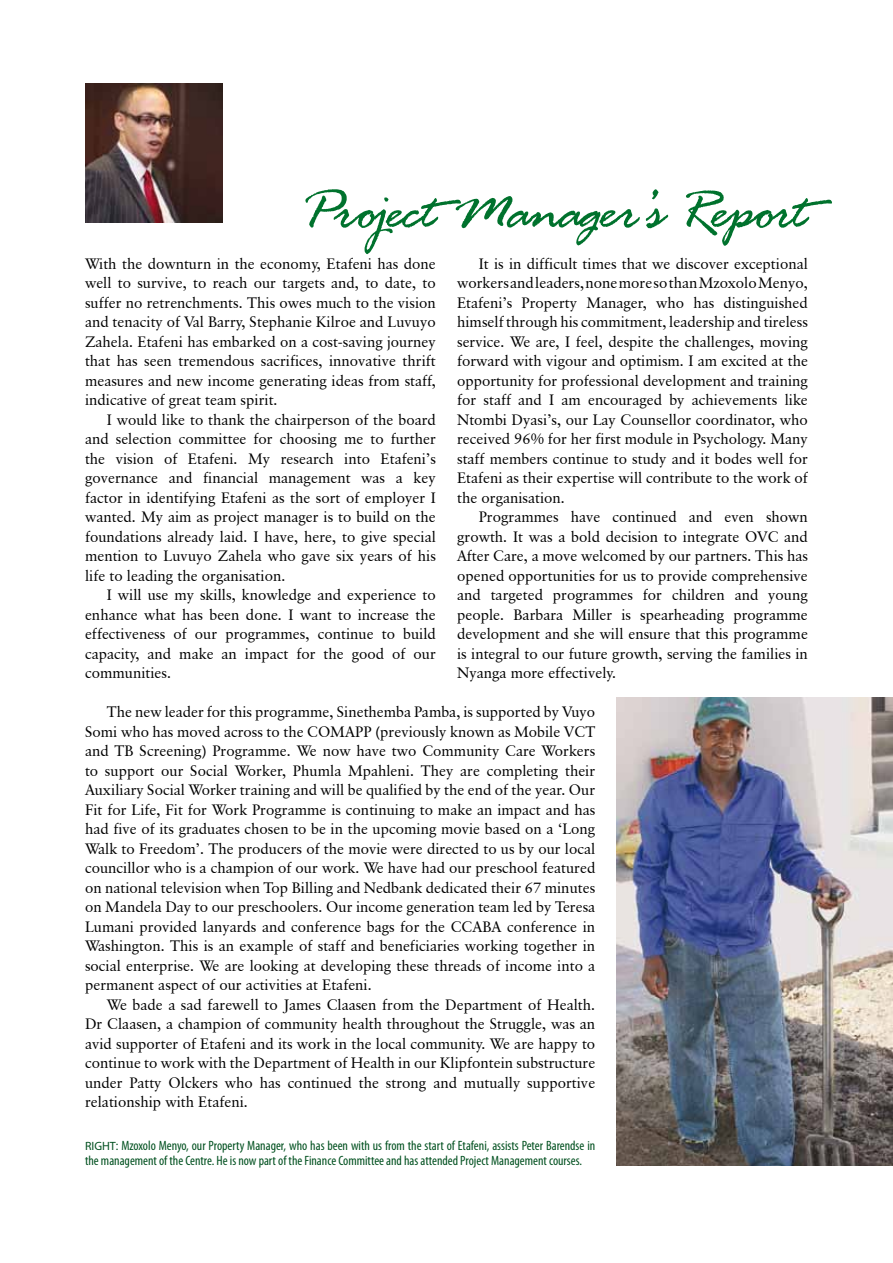
<style>
.page{position:relative;width:893px;height:1263px;background:#fff}
.page>*{position:absolute;margin:0;border:0;box-sizing:border-box;transform-origin:0 0}
.t1{font:60px "Rage Italic Let Plain";letter-spacing:-.02em;color:#00722d}
.t2{font:15px/19.5px "Classical Garamond BT";color:#000;text-align:justify}
.t3{font:condensed 13.5px/15.8px "Myriad Pro";color:#00501f}
.s1{font-stretch:normal;font-size:12px}
</style>
<div class="page">
<img style="left:85px;top:84px;width:138px;height:138px">
<img style="left:617px;top:698px;width:276px;height:468px">
<h1 class="t1" style="left:303px;top:184px;width:506px">Project Manager’s Report</h1>
<p class="t2" style="left:85px;top:253px;width:352px">With the downturn in the economy, Etafeni has done well to survive, to reach our targets and, to date, to suffer no retrenchments. This owes much to the vision and tenacity of Val Barry, Stephanie Kilroe and Luvuyo Zahela. Etafeni has embarked on a cost-saving journey that has seen tremendous sacrifices, innovative thrift measures and new income generating ideas from staff, indicative of great team spirit.</p>
<p class="t2" style="left:85px;top:409px;width:352px;text-indent:22px">I would like to thank the chairperson of the board and selection committee for choosing me to further the vision of Etafeni. My research into Etafeni’s governance and financial management was a key factor in identifying Etafeni as the sort of employer I wanted. My aim as project manager is to build on the foundations already laid. I have, here, to give special mention to Luvuyo Zahela who gave six years of his life to leading the organisation.</p>
<p class="t2" style="left:85px;top:585px;width:352px;text-indent:22px">I will use my skills, knowledge and experience to enhance what has been done. I want to increase the effectiveness of our programmes, continue to build capacity, and make an impact for the good of our communities.</p>
<p class="t2" style="left:457px;top:253px;width:352px;text-indent:22px">It is in difficult times that we discover exceptional workers and leaders, none more so than Mzoxolo Menyo, Etafeni’s Property Manager, who has distinguished himself through his commitment, leadership and tireless service. We are, I feel, despite the challenges, moving forward with vigour and optimism. I am excited at the opportunity for professional development and training for staff and I am encouraged by achievements like Ntombi Dyasi’s, our Lay Counsellor coordinator, who received 96% for her first module in Psychology. Many staff members continue to study and it bodes well for Etafeni as their expertise will contribute to the work of the organisation.</p>
<p class="t2" style="left:457px;top:507px;width:352px;text-indent:22px">Programmes have continued and even shown growth. It was a bold decision to integrate OVC and After Care, a move welcomed by our partners. This has opened opportunities for us to provide comprehensive and targeted programmes for children and young people. Barbara Miller is spearheading programme development and she will ensure that this programme is integral to our future growth, serving the families in Nyanga more effectively.</p>
<p class="t2" style="left:85px;top:702px;width:512px;text-indent:22px">The new leader for this programme, Sinethemba Pamba, is supported by Vuyo Somi who has moved across to the COMAPP (previously known as Mobile VCT and TB Screening) Programme. We now have two Community Care Workers to support our Social Worker, Phumla Mpahleni. They are completing their Auxiliary Social Worker training and will be qualified by the end of the year. Our Fit for Life, Fit for Work Programme is continuing to make an impact and has had five of its graduates chosen to be in the upcoming movie based on a ‘Long Walk to Freedom’. The producers of the movie were directed to us by our local councillor who is a champion of our work. We have had our preschool featured on national television when Top Billing and Nedbank dedicated their 67 minutes on Mandela Day to our preschoolers. Our income generation team led by Teresa Lumani provided lanyards and conference bags for the CCABA conference in Washington. This is an example of staff and beneficiaries working together in social enterprise. We are looking at developing these threads of income into a permanent aspect of our activities at Etafeni.</p>
<p class="t2" style="left:85px;top:994px;width:512px;text-indent:22px">We bade a sad farewell to James Claasen from the Department of Health.<br>Dr Claasen, a champion of community health throughout the Struggle, was an avid supporter of Etafeni and its work in the local community. We are happy to continue to work with the Department of Health in our Klipfontein substructure under Patty Olckers who has continued the strong and mutually supportive relationship with Etafeni.</p>
<p class="t3" style="left:85px;top:1137px;width:512px"><span class="s1">RIGHT</span>: Mzoxolo Menyo, our Property Manager, who has been with us from the start of Etafeni, assists Peter Barendse in the management of the Centre. He is now part of the Finance Committee and has attended Project Management courses.</p>
</div>
